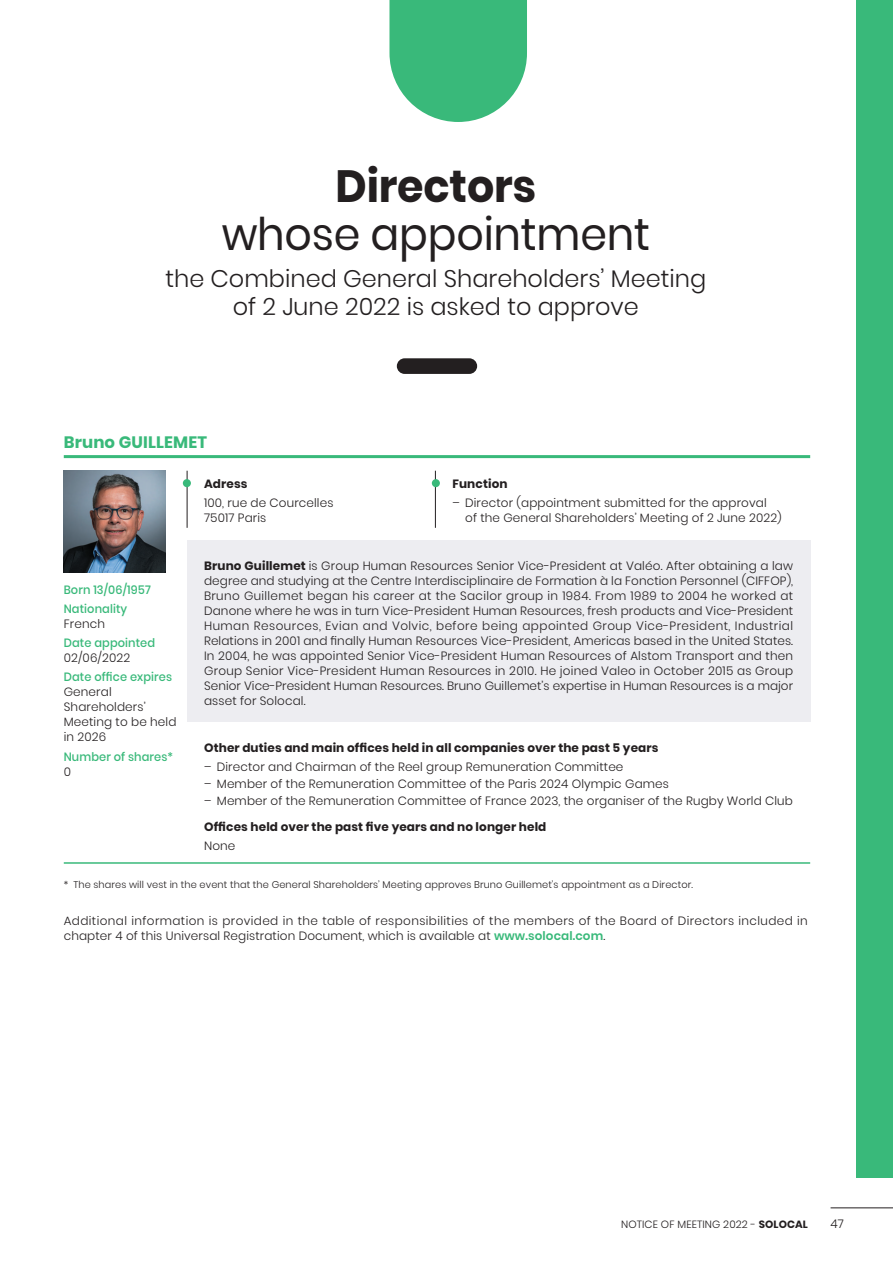
<style>
.page{position:relative;width:893px;height:1263px;background:#fff}
.page>*{position:absolute;margin:0;border:0;box-sizing:border-box;transform-origin:0 0}
.t1{font:45px "Poppins";letter-spacing:-.005em;color:#231f20;scale:.95 1}
.t2{font:700 45px "Poppins";letter-spacing:-.005em;color:#231f20;scale:.95 1}
.t3{font:300 24px/28.5px "Poppins";color:#231f20;text-align:center}
.t4{font:700 16.5px "Poppins";letter-spacing:.01em;color:#39b97a}
.t5{font:300 12px/15px "Poppins";letter-spacing:.01em;color:#231f20}
.t6{font:300 12px/15px "Poppins";letter-spacing:.035em;color:#231f20}
.t7{font:700 12px "Poppins";letter-spacing:.01em;color:#231f20}
.t8{font:500 12px/19.2px "Poppins";letter-spacing:.01em;color:#39b97a;scale:.95 1}
.t9{font:300 10.5px "Poppins";letter-spacing:.01em;color:#231f20}
.t10{font:300 9.75px "Poppins";letter-spacing:.01em;color:#231f20}
.s1{font-weight:700}
.s2{font-weight:600;color:#39b97a}
</style>
<div class="page">
<hr style="left:831px;top:1207px;width:62px;height:1px;background:#231f20">
<div style="left:856px;top:0;width:37px;height:1178px;background:#39b97a"></div>
<svg style="left:389px;top:0;width:138px;height:122px;background:#52c18a"></svg>
<svg style="left:397px;top:358px;width:80px;height:16px"></svg>
<div style="left:187px;top:541px;width:623px;height:181px;background:#ededf1"></div>
<hr style="left:64px;top:455px;width:746px;height:3px;background:#39b97a">
<hr style="left:187px;top:471px;width:1px;height:57px;background:#231f20">
<hr style="left:435px;top:471px;width:1px;height:57px;background:#231f20">
<hr style="left:64px;top:862px;width:746px;height:2px;background:#39b97a">
<img style="left:64px;top:471px;width:101px;height:101px">
<div style="left:432px;top:479px;width:8px;height:8px;background:#39b97a;border-radius:50%"></div>
<div style="left:183px;top:479px;width:8px;height:8px;background:#39b97a;border-radius:50%"></div>
<h1 class="t2" style="left:336px;top:155px;width:213px">Directors</h1>
<h1 class="t1" style="left:222px;top:203px;width:452px">whose appointment</h1>
<h2 class="t3" style="left:165px;top:264px;width:542px">the Combined General Shareholders’ Meeting of 2 June 2022 is asked to approve</h2>
<h3 class="t4" style="left:64px;top:431px;width:145px">Bruno GUILLEMET</h3>
<p class="t7" style="left:452px;top:475px;width:57px">Function</p>
<p class="t5" style="left:465px;top:495px;width:318px;text-indent:-13px">– Director (appointment submitted for the approval<br>of the General Shareholders’ Meeting of 2 June 2022)</p>
<p class="t5" style="left:204px;top:558px;width:591px;text-align:justify"><span class="s1">Bruno Guillemet</span> is Group Human Resources Senior Vice-President at Valéo. After obtaining a law degree and studying at the Centre Interdisciplinaire de Formation à la Fonction Personnel (CIFFOP), Bruno Guillemet began his career at the Sacilor group in 1984. From 1989 to 2004 he worked at Danone where he was in turn Vice-President Human Resources, fresh products and Vice-President Human Resources, Evian and Volvic, before being appointed Group Vice-President, Industrial Relations in 2001 and finally Human Resources Vice-President, Americas based in the United States.<br>In 2004, he was appointed Senior Vice-President Human Resources of Alstom Transport and then Group Senior Vice-President Human Resources in 2010. He joined Valeo in October 2015 as Group Senior Vice-President Human Resources. Bruno Guillemet’s expertise in Human Resources is a major asset for Solocal.</p>
<p class="t7" style="left:204px;top:739px;width:456px">Other duties and main offices held in all companies over the past 5 years</p>
<p class="t5" style="left:204px;top:759px;width:421px">– Director and Chairman of the Reel group Remuneration Committee</p>
<p class="t5" style="left:204px;top:776px;width:466px">– Member of the Remuneration Committee of the Paris 2024 Olympic Games</p>
<p class="t5" style="left:204px;top:794px;width:590px">– Member of the Remuneration Committee of France 2023, the organiser of the Rugby World Club</p>
<p class="t7" style="left:204px;top:818px;width:344px">Offices held over the past five years and no longer held</p>
<p class="t5" style="left:204px;top:838px;width:33px">None</p>
<p class="t10" style="left:64px;top:878px;width:631px">* The shares will vest in the event that the General Shareholders’ Meeting approves Bruno Guillemet’s appointment as a Director.</p>
<p class="t6" style="left:64px;top:913px;width:746px">Additional information is provided in the table of responsibilities of the members of the Board of Directors included in chapter 4 of this Universal Registration Document, which is available at <span class="s2">www.solocal.com</span>.</p>
<p class="t7" style="left:204px;top:475px;width:45px">Adress</p>
<p class="t5" style="left:204px;top:495px;width:131px">100, rue de Courcelles<br>75017 Paris</p>
<p class="t8" style="left:64px;top:580px;width:93px">Born 13/06/1957<br>Nationality</p>
<p class="t5" style="left:64px;top:616px;width:43px">French</p>
<p class="t8" style="left:64px;top:633px;width:98px">Date appointed</p>
<p class="t5" style="left:64px;top:650px;width:68px">02/06/2022</p>
<p class="t8" style="left:64px;top:667px;width:115px">Date office expires</p>
<p class="t5" style="left:64px;top:685px;width:114px">General<br>Shareholders’<br>Meeting to be held in 2026</p>
<p class="t8" style="left:64px;top:747px;width:117px">Number of shares*</p>
<p class="t5" style="left:64px;top:764px;width:9px">0</p>
<p class="t9" style="left:621px;top:1217px;width:188px">NOTICE OF MEETING 2022 - <span class="s1">SOLOCAL</span></p>
<p class="t5" style="left:831px;top:1216px;width:15px">47</p>
</div>
